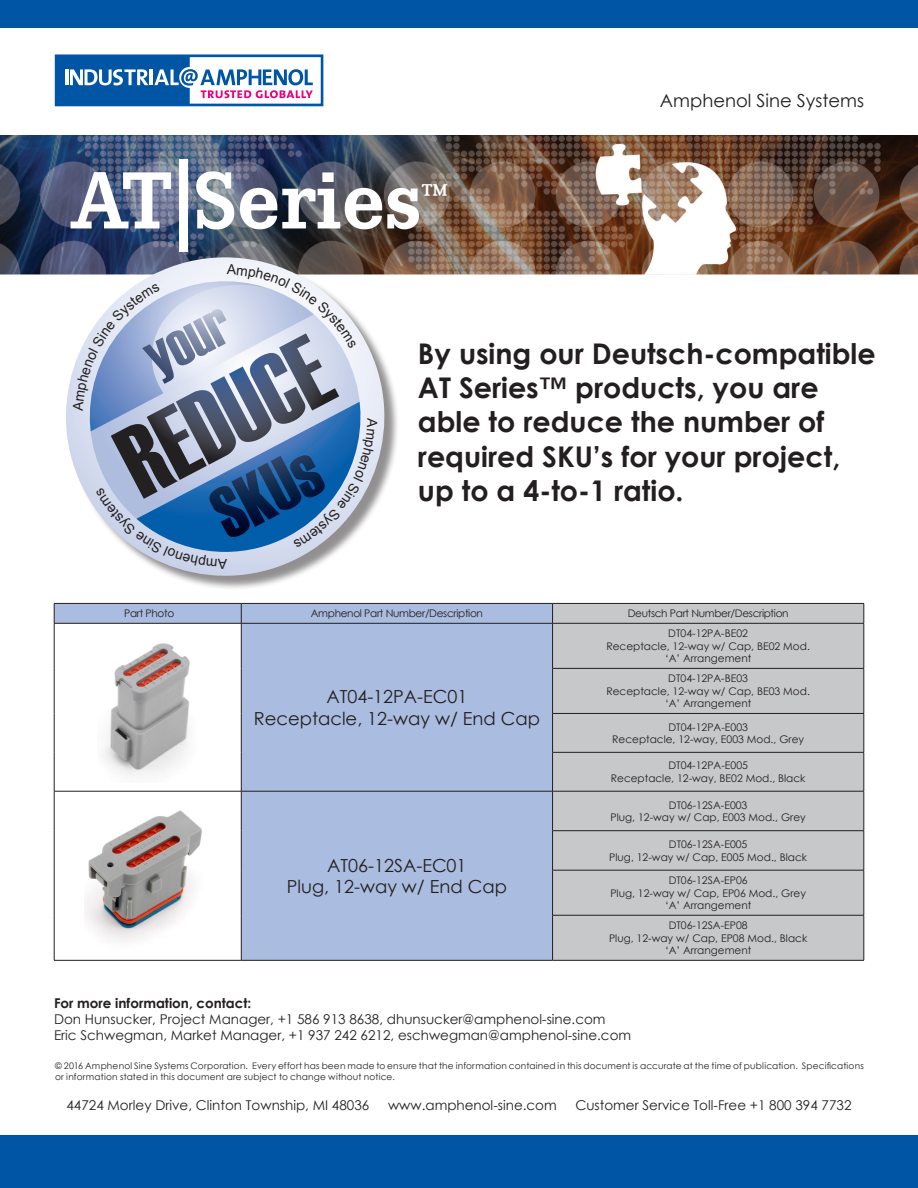
<style>
.page{position:relative;width:918px;height:1188px;background:#fff}
.page>*{position:absolute;margin:0;border:0;box-sizing:border-box;transform-origin:0 0}
.t1{font:700 79.5px "Corporate EBQ";color:#fff}
.t2{font:700 35.4px "Corporate EBQ";color:#fff}
.t3{font:700 28.5px/34.2px "Century Gothic";color:#231f20}
.t4{font:18px "Century Gothic";color:#231f20}
.t5{font:13.5px/16.2px "Century Gothic";color:#231f20}
.t6{font:700 13.5px "Century Gothic";color:#231f20}
.t7{font:10.5px "Century Gothic";color:#231f20}
.t8{font:10.5px "Century Gothic";letter-spacing:-.03em;color:#231f20}
.t9{font:9px/10.8px "Century Gothic";letter-spacing:.02em;color:#231f20}
.s1{font-size:93.15px}
</style>
<div class="page">
<div style="left:55px;top:54px;width:268px;height:52px;border:3px solid #0155a5"></div>
<svg style="left:56px;top:56px;width:257px;height:49px"></svg>
<div style="left:0;top:1135px;width:918px;height:53px;background:#0155a5"></div>
<div style="left:0;top:0;width:918px;height:28px;background:#0155a5"></div>
<img style="left:0;top:135px;width:918px;height:139px">
<svg style="left:55px;top:604px;width:497px;height:356px;fill:#aabcdf"></svg>
<div style="left:553px;top:604px;width:311px;height:356px;background:#c7c8ca"></div>
<hr style="left:54px;top:603px;width:187px;height:1px;background:#231f20">
<svg style="left:54px;top:604px;width:1px;height:19px"></svg>
<hr style="left:241px;top:603px;width:312px;height:1px;background:#231f20">
<svg style="left:241px;top:604px;width:1px;height:19px"></svg>
<hr style="left:553px;top:603px;width:311px;height:1px;background:#231f20">
<svg style="left:552px;top:604px;width:1px;height:19px"></svg>
<svg style="left:864px;top:604px;width:1px;height:19px"></svg>
<hr style="left:54px;top:623px;width:187px;height:1px;background:#231f20">
<hr style="left:54px;top:623px;width:1px;height:45px;background:#231f20">
<hr style="left:241px;top:623px;width:312px;height:1px;background:#231f20">
<hr style="left:241px;top:623px;width:1px;height:45px;background:#231f20">
<hr style="left:54px;top:668px;width:1px;height:45px;background:#231f20">
<hr style="left:241px;top:668px;width:1px;height:45px;background:#231f20">
<hr style="left:54px;top:713px;width:1px;height:39px;background:#231f20">
<hr style="left:241px;top:713px;width:1px;height:39px;background:#231f20">
<hr style="left:54px;top:752px;width:1px;height:39px;background:#231f20">
<hr style="left:241px;top:752px;width:1px;height:39px;background:#231f20">
<hr style="left:553px;top:623px;width:311px;height:1px;background:#231f20">
<hr style="left:552px;top:623px;width:1px;height:45px;background:#231f20">
<hr style="left:864px;top:623px;width:1px;height:45px;background:#231f20">
<hr style="left:552px;top:668px;width:312px;height:1px;background:#231f20">
<hr style="left:552px;top:669px;width:1px;height:44px;background:#231f20">
<hr style="left:864px;top:669px;width:1px;height:44px;background:#231f20">
<hr style="left:552px;top:713px;width:312px;height:1px;background:#231f20">
<hr style="left:552px;top:714px;width:1px;height:38px;background:#231f20">
<hr style="left:864px;top:714px;width:1px;height:38px;background:#231f20">
<hr style="left:552px;top:752px;width:312px;height:1px;background:#231f20">
<hr style="left:552px;top:753px;width:1px;height:38px;background:#231f20">
<hr style="left:864px;top:753px;width:1px;height:38px;background:#231f20">
<hr style="left:54px;top:791px;width:187px;height:1px;background:#231f20">
<hr style="left:54px;top:791px;width:1px;height:40px;background:#231f20">
<hr style="left:241px;top:791px;width:312px;height:1px;background:#231f20">
<hr style="left:241px;top:791px;width:1px;height:40px;background:#231f20">
<hr style="left:54px;top:831px;width:1px;height:39px;background:#231f20">
<hr style="left:241px;top:831px;width:1px;height:39px;background:#231f20">
<hr style="left:54px;top:870px;width:1px;height:45px;background:#231f20">
<hr style="left:241px;top:870px;width:1px;height:45px;background:#231f20">
<hr style="left:54px;top:915px;width:1px;height:45px;background:#231f20">
<hr style="left:241px;top:915px;width:1px;height:45px;background:#231f20">
<hr style="left:54px;top:960px;width:187px;height:1px;background:#231f20">
<hr style="left:241px;top:960px;width:312px;height:1px;background:#231f20">
<hr style="left:553px;top:791px;width:311px;height:1px;background:#231f20">
<hr style="left:552px;top:791px;width:1px;height:40px;background:#231f20">
<hr style="left:864px;top:791px;width:1px;height:40px;background:#231f20">
<hr style="left:552px;top:830px;width:312px;height:1px;background:#231f20">
<hr style="left:552px;top:831px;width:1px;height:39px;background:#231f20">
<hr style="left:864px;top:831px;width:1px;height:39px;background:#231f20">
<hr style="left:552px;top:870px;width:312px;height:1px;background:#231f20">
<hr style="left:552px;top:870px;width:1px;height:45px;background:#231f20">
<hr style="left:864px;top:870px;width:1px;height:45px;background:#231f20">
<hr style="left:552px;top:915px;width:312px;height:1px;background:#231f20">
<hr style="left:552px;top:915px;width:1px;height:45px;background:#231f20">
<hr style="left:864px;top:915px;width:1px;height:45px;background:#231f20">
<hr style="left:553px;top:960px;width:311px;height:1px;background:#231f20">
<img style="left:98px;top:632px;width:100px;height:151px">
<img style="left:85px;top:802px;width:129px;height:147px">
<svg style="left:54px;top:245px;width:342px;height:12px;background:#4b4d5c"></svg>
<svg style="left:43px;top:257px;width:364px;height:331px"></svg>
<svg style="left:73px;top:264px;width:304px;height:305px"></svg>
<p class="t1" style="left:70px;top:153px;width:352px">AT<span class="s1">|</span>Series</p>
<p class="t2" style="left:421px;top:176px;width:29px">™</p>
<h3 class="t4" style="left:660px;top:88px;width:206px">Amphenol Sine Systems</h3>
<p class="t3" style="left:418px;top:335px;width:459px">By using our Deutsch-compatible<br>AT Series™ products, you are able to reduce the number of required SKU’s for your project, up to a 4-to-1 ratio.</p>
<p class="t8" style="left:124px;top:606px;width:52px">Part Photo</p>
<p class="t8" style="left:311px;top:606px;width:174px">Amphenol Part Number/Description</p>
<p class="t8" style="left:628px;top:606px;width:162px">Deutsch Part Number/Description</p>
<p class="t4" style="left:326px;top:684px;width:143px">AT04-12PA-EC01</p>
<p class="t4" style="left:254px;top:706px;width:288px">Receptacle, 12-way w/ End Cap</p>
<p class="t4" style="left:327px;top:853px;width:141px">AT06-12SA-EC01</p>
<p class="t4" style="left:287px;top:874px;width:222px">Plug, 12-way w/ End Cap</p>
<p class="t7" style="left:668px;top:626px;width:81px">DT04-12PA-BE02</p>
<p class="t7" style="left:606px;top:639px;width:205px">Receptacle, 12-way w/ Cap, BE02 Mod.</p>
<p class="t7" style="left:665px;top:651px;width:88px">‘A’ Arrangement</p>
<p class="t7" style="left:668px;top:671px;width:81px">DT04-12PA-BE03</p>
<p class="t7" style="left:606px;top:684px;width:205px">Receptacle, 12-way w/ Cap, BE03 Mod.</p>
<p class="t7" style="left:665px;top:696px;width:88px">‘A’ Arrangement</p>
<p class="t7" style="left:668px;top:719px;width:81px">DT04-12PA-E003</p>
<p class="t7" style="left:612px;top:732px;width:193px">Receptacle, 12-way, E003 Mod., Grey</p>
<p class="t7" style="left:668px;top:758px;width:81px">DT04-12PA-E005</p>
<p class="t7" style="left:611px;top:771px;width:196px">Receptacle, 12-way, BE02 Mod., Black</p>
<p class="t7" style="left:669px;top:797px;width:80px">DT06-12SA-E003</p>
<p class="t7" style="left:611px;top:810px;width:197px">Plug, 12-way w/ Cap, E003 Mod., Grey</p>
<p class="t7" style="left:669px;top:837px;width:80px">DT06-12SA-E005</p>
<p class="t7" style="left:609px;top:850px;width:199px">Plug, 12-way w/ Cap, E005 Mod., Black</p>
<p class="t7" style="left:669px;top:873px;width:81px">DT06-12SA-EP06</p>
<p class="t7" style="left:610px;top:886px;width:197px">Plug, 12-way w/ Cap, EP06 Mod., Grey</p>
<p class="t7" style="left:665px;top:898px;width:88px">‘A’ Arrangement</p>
<p class="t7" style="left:669px;top:918px;width:81px">DT06-12SA-EP08</p>
<p class="t7" style="left:609px;top:931px;width:200px">Plug, 12-way w/ Cap, EP08 Mod., Black</p>
<p class="t7" style="left:665px;top:943px;width:88px">‘A’ Arrangement</p>
<p class="t6" style="left:54px;top:993px;width:199px">For more information, contact:</p>
<p class="t5" style="left:54px;top:1011px;width:579px">Don Hunsucker, Project Manager, +1 586 913 8638, dhunsucker@amphenol-sine.com<br>Eric Schwegman, Market Manager, +1 937 242 6212, eschwegman@amphenol-sine.com</p>
<p class="t9" style="left:55px;top:1060px;width:810px">© 2016 Amphenol Sine Systems Corporation. Every effort has been made to ensure that the information contained in this document is accurate at the time of publication. Specifications or information stated in this document are subject to change without notice.</p>
<p class="t5" style="left:66px;top:1097px;width:304px">44724 Morley Drive, Clinton Township, MI 48036</p>
<p class="t5" style="left:388px;top:1097px;width:170px">www.amphenol-sine.com</p>
<p class="t5" style="left:575px;top:1097px;width:278px">Customer Service Toll-Free +1 800 394 7732</p>
</div>
